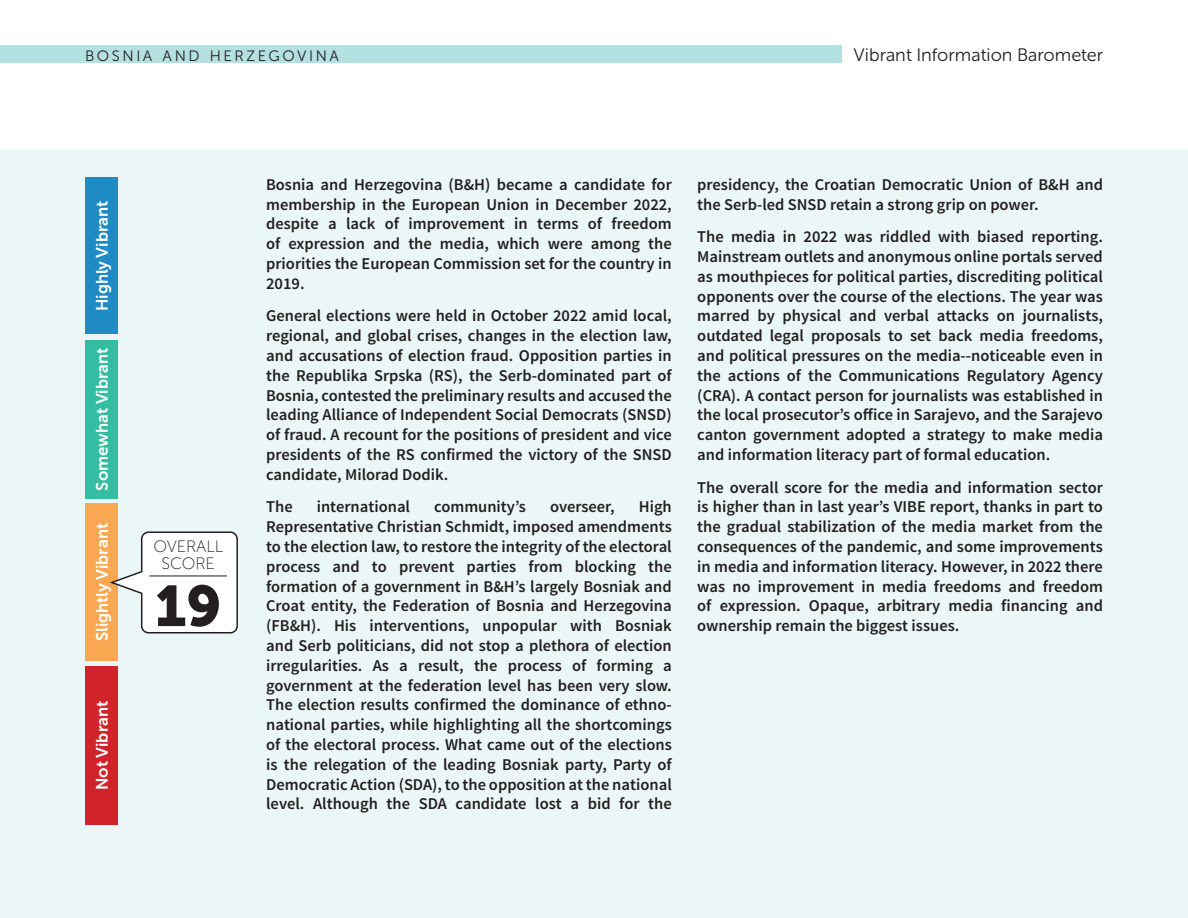
<style>
.page{position:relative;width:1188px;height:918px;background:#fff}
.page>*{position:absolute;margin:0;border:0;box-sizing:border-box;transform-origin:0 0}
.t1{font:57px "Museo Sans Cyrl 900";color:#231f20}
.t2{font:18px "Museo Sans Cyrl 300";color:#231f20}
.Opening_Text{font:600 16.5px/19.8px "Source Sans Pro";color:#231f20;text-align:justify}
.Opening_Text-2{font:16.5px "Museo Sans Cyrl 700";color:#fff}
.t3{font:16.5px/16.5px "Museo Sans Cyrl 100";color:#231f20;text-align:center}
.t4{font:15px "Museo Sans Cyrl 300";letter-spacing:.175em;color:#231f20}
</style>
<div class="page">
<div style="left:0;top:45px;width:842px;height:18px;background:#b4e0e2"></div>
<div style="left:0;top:150px;width:1188px;height:768px;background:#ebf7f7"></div>
<div style="left:85px;top:177px;width:33px;height:157px;background:#1f8bc4"></div>
<div style="left:85px;top:340px;width:33px;height:158px;background:#34bda0"></div>
<div style="left:85px;top:504px;width:33px;height:157px;background:#f9a851"></div>
<div style="left:85px;top:666px;width:33px;height:158px;background:#d1232a"></div>
<svg style="left:110px;top:531px;width:128px;height:103px"></svg>
<hr style="left:149px;top:576px;width:78px;height:1px;background:#231f20">
<p class="t4" style="left:85px;top:48px;width:256px">BOSNIA AND HERZEGOVINA</p>
<p class="t2" style="left:854px;top:45px;width:251px">Vibrant Information Barometer</p>
<p class="Opening_Text-2" style="left:93px;top:311px;width:112px;rotate:-90deg">Highly Vibrant</p>
<p class="Opening_Text-2" style="left:93px;top:491px;width:145px;rotate:-90deg">Somewhat Vibrant</p>
<p class="Opening_Text-2" style="left:93px;top:641px;width:120px;rotate:-90deg">Slightly Vibrant</p>
<p class="Opening_Text-2" style="left:93px;top:790px;width:91px;rotate:-90deg">Not Vibrant</p>
<p class="t3" style="left:153px;top:538px;width:71px">OVERALL<br>SCORE</p>
<p class="t1" style="left:155px;top:574px;width:68px">19</p>
<p class="Opening_Text" style="left:266px;top:175px;width:407px">Bosnia and Herzegovina (B&amp;H) became a candidate for membership in the European Union in December 2022, despite a lack of improvement in terms of freedom of expression and the media, which were among the priorities the European Commission set for the country in 2019.</p>
<p class="Opening_Text" style="left:266px;top:306px;width:407px">General elections were held in October 2022 amid local, regional, and global crises, changes in the election law, and accusations of election fraud. Opposition parties in the Republika Srpska (RS), the Serb-dominated part of Bosnia, contested the preliminary results and accused the leading Alliance of Independent Social Democrats (SNSD) of fraud. A recount for the positions of president and vice presidents of the RS confirmed the victory of the SNSD candidate, Milorad Dodik.</p>
<p class="Opening_Text" style="left:266px;top:497px;width:28px">The</p>
<p class="Opening_Text" style="left:317px;top:497px;width:95px">international</p>
<p class="Opening_Text" style="left:434px;top:497px;width:93px">community’s</p>
<p class="Opening_Text" style="left:550px;top:497px;width:66px">overseer,</p>
<p class="Opening_Text" style="left:266px;top:497px;width:407px;text-indent:373px">High Representative Christian Schmidt, imposed amendments to the election law, to restore the integrity of the electoral process and to prevent parties from blocking the formation of a government in B&amp;H’s largely Bosniak and Croat entity, the Federation of Bosnia and Herzegovina (FB&amp;H). His interventions, unpopular with Bosniak and Serb politicians, did not stop a plethora of election irregularities. As a result, the process of forming a government at the federation level has been very slow.<br>The election results confirmed the dominance of ethno&shy;national parties, while highlighting all the shortcomings of the electoral process. What came out of the elections is the relegation of the leading Bosniak party, Party of Democratic Action (SDA), to the opposition at the national level. Although the SDA candidate lost a bid for the</p>
<p class="Opening_Text" style="left:697px;top:175px;width:407px">presidency, the Croatian Democratic Union of B&amp;H and the Serb-led SNSD retain a strong grip on power.</p>
<p class="Opening_Text" style="left:697px;top:227px;width:407px">The media in 2022 was riddled with biased reporting.<br>Mainstream outlets and anonymous online portals served as mouthpieces for political parties, discrediting political opponents over the course of the elections. The year was marred by physical and verbal attacks on journalists, outdated legal proposals to set back media freedoms, and political pressures on the media--noticeable even in the actions of the Communications Regulatory Agency (CRA). A contact person for journalists was established in the local prosecutor’s office in Sarajevo, and the Sarajevo canton government adopted a strategy to make media and information literacy part of formal education.</p>
<p class="Opening_Text" style="left:697px;top:478px;width:407px">The overall score for the media and information sector is higher than in last year’s VIBE report, thanks in part to the gradual stabilization of the media market from the consequences of the pandemic, and some improvements in media and information literacy. However, in 2022 there was no improvement in media freedoms and freedom of expression. Opaque, arbitrary media financing and ownership remain the biggest issues.</p>
</div>
